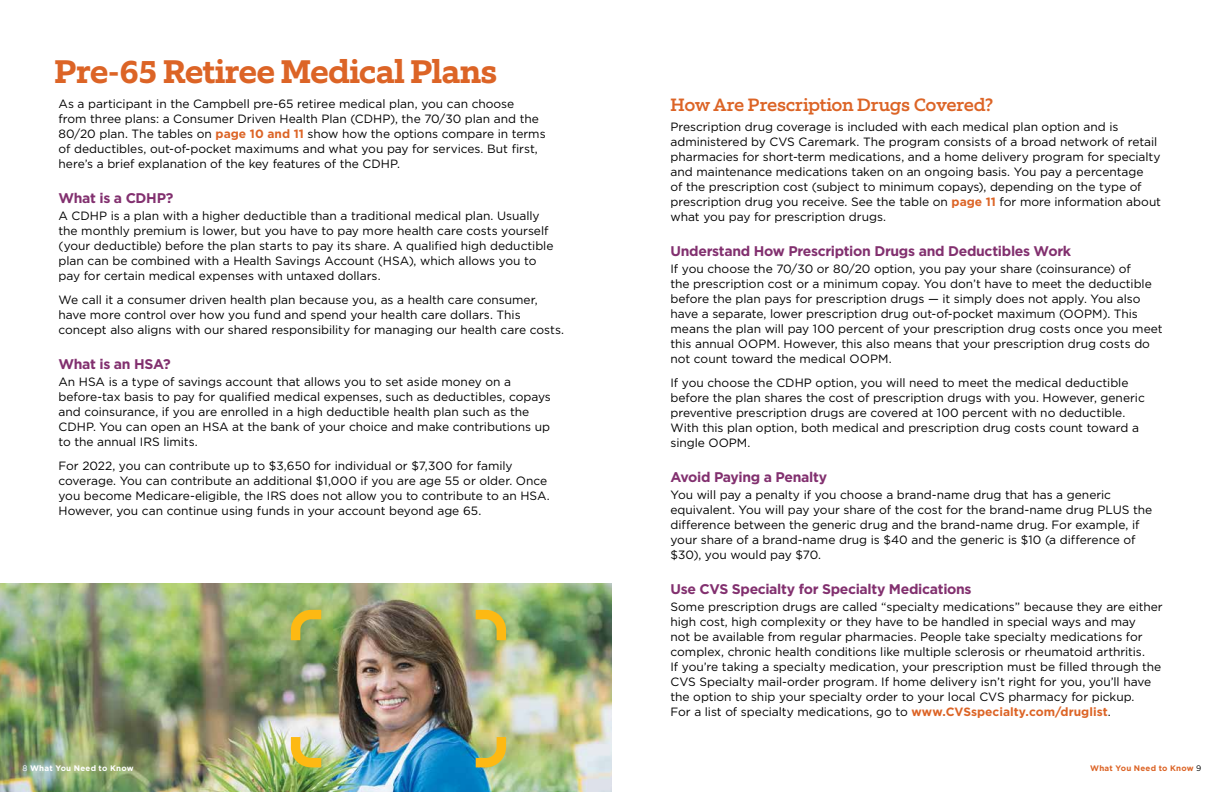
<style>
.page{position:relative;width:1224px;height:792px;background:#fff}
.page>*{position:absolute;margin:0;border:0;box-sizing:border-box;transform-origin:0 0}
.t1{font:700 33px "Equip Slab";letter-spacing:-.025em;color:#dc6426}
.t2{font:500 18px "Equip Slab";letter-spacing:-.015em;color:#dc6426}
.t3{font:700 14px "Gotham";letter-spacing:-.025em;color:#82306f}
.t4{font:12px/15px "Gotham";letter-spacing:-.005em;color:#000}
.t5{font:700 8px "Gotham";letter-spacing:.03em;color:#fff}
.t6{font:700 8px "Gotham";letter-spacing:.03em;color:#dc6426}
.s1{font-weight:700;color:#dc6426}
.s2{font-weight:400}
.s3{font-weight:400;color:#000}
</style>
<div class="page">
<img style="left:0;top:584px;width:612px;height:208px">
<svg style="left:291px;top:610px;width:30px;height:30px"></svg>
<svg style="left:476px;top:610px;width:30px;height:30px"></svg>
<svg style="left:291px;top:737px;width:30px;height:30px"></svg>
<svg style="left:476px;top:737px;width:30px;height:30px"></svg>
<h1 class="t1" style="left:54px;top:50px;width:444px">Pre-65 Retiree Medical Plans</h1>
<p class="t4" style="left:58px;top:96px;width:489px">As a participant in the Campbell pre-65 retiree medical plan, you can choose<br>from three plans: a Consumer Driven Health Plan (CDHP), the 70/30 plan and the 80/20 plan. The tables on <span class="s1">page 10 and 11</span> show how the options compare in terms of deductibles, out-of-pocket maximums and what you pay for services. But first, here’s a brief explanation of the key features of the CDHP.</p>
<p class="t3" style="left:58px;top:190px;width:117px">What is a CDHP?</p>
<p class="t4" style="left:58px;top:208px;width:496px">A CDHP is a plan with a higher deductible than a traditional medical plan. Usually the monthly premium is lower, but you have to pay more health care costs yourself (your deductible) before the plan starts to pay its share. A qualified high deductible plan can be combined with a Health Savings Account (HSA), which allows you to pay for certain medical expenses with untaxed dollars.</p>
<p class="t4" style="left:58px;top:292px;width:507px">We call it a consumer driven health plan because you, as a health care consumer, have more control over how you fund and spend your health care dollars. This concept also aligns with our shared responsibility for managing our health care costs.</p>
<p class="t3" style="left:58px;top:356px;width:114px">What is an HSA?</p>
<p class="t4" style="left:58px;top:374px;width:494px">An HSA is a type of savings account that allows you to set aside money on a before-tax basis to pay for qualified medical expenses, such as deductibles, copays and coinsurance, if you are enrolled in a high deductible health plan such as the CDHP. You can open an HSA at the bank of your choice and make contributions up to the annual IRS limits.</p>
<p class="t4" style="left:58px;top:458px;width:493px">For 2022, you can contribute up to $3,650 for individual or $7,300 for family coverage. You can contribute an additional $1,000 if you are age 55 or older. Once you become Medicare-eligible, the IRS does not allow you to contribute to an HSA.<br>However, you can continue using funds in your account beyond age 65.</p>
<h2 class="t2" style="left:670px;top:93px;width:324px">How Are Prescription Drugs Covered?</h2>
<p class="t4" style="left:670px;top:119px;width:492px">Prescription drug coverage is included with each medical plan option and is administered by CVS Caremark. The program consists of a broad network of retail pharmacies for short-term medications, and a home delivery program for specialty and maintenance medications taken on an ongoing basis. You pay a percentage<br>of the prescription cost (subject to minimum copays), depending on the type of prescription drug you receive. See the table on <span class="s1">page 11</span> for more information about what you pay for prescription drugs.</p>
<p class="t3" style="left:670px;top:243px;width:402px">Understand How Prescription Drugs and Deductibles Work</p>
<p class="t4" style="left:670px;top:261px;width:494px">If you choose the 70/30 or 80/20 option, you pay your share (coinsurance) of<br>the prescription cost or a minimum copay. You don’t have to meet the deductible before the plan pays for prescription drugs — it simply does not apply. You also have a separate, lower prescription drug out-of-pocket maximum (OOPM). This means the plan will pay 100 percent of your prescription drug costs once you meet this annual OOPM. However, this also means that your prescription drug costs do not count toward the medical OOPM.</p>
<p class="t4" style="left:670px;top:375px;width:476px">If you choose the CDHP option, you will need to meet the medical deductible before the plan shares the cost of prescription drugs with you. However, generic preventive prescription drugs are covered at 100 percent with no deductible.<br>With this plan option, both medical and prescription drug costs count toward a single OOPM.</p>
<p class="t3" style="left:670px;top:469px;width:158px">Avoid Paying a Penalty</p>
<p class="t4" style="left:670px;top:487px;width:483px">You will pay a penalty if you choose a brand-name drug that has a generic equivalent. You will pay your share of the cost for the brand-name drug PLUS the difference between the generic drug and the brand-name drug. For example, if your share of a brand-name drug is $40 and the generic is $10 (a difference of $30), you would pay $70.</p>
<p class="t3" style="left:670px;top:581px;width:303px">Use CVS Specialty for Specialty Medications</p>
<p class="t4" style="left:670px;top:599px;width:494px">Some prescription drugs are called “specialty medications” because they are either high cost, high complexity or they have to be handled in special ways and may<br>not be available from regular pharmacies. People take specialty medications for complex, chronic health conditions like multiple sclerosis or rheumatoid arthritis.<br>If you’re taking a specialty medication, your prescription must be filled through the CVS Specialty mail-order program. If home delivery isn’t right for you, you’ll have the option to ship your specialty order to your local CVS pharmacy for pickup.<br>For a list of specialty medications, go to <span class="s1">www.CVSspecialty.com/druglist</span>.</p>
<p class="t5" style="left:22px;top:763px;width:113px"><span class="s2">8</span> What You Need to Know</p>
<p class="t6" style="left:1090px;top:763px;width:113px">What You Need to Know <span class="s3">9</span></p>
</div>
